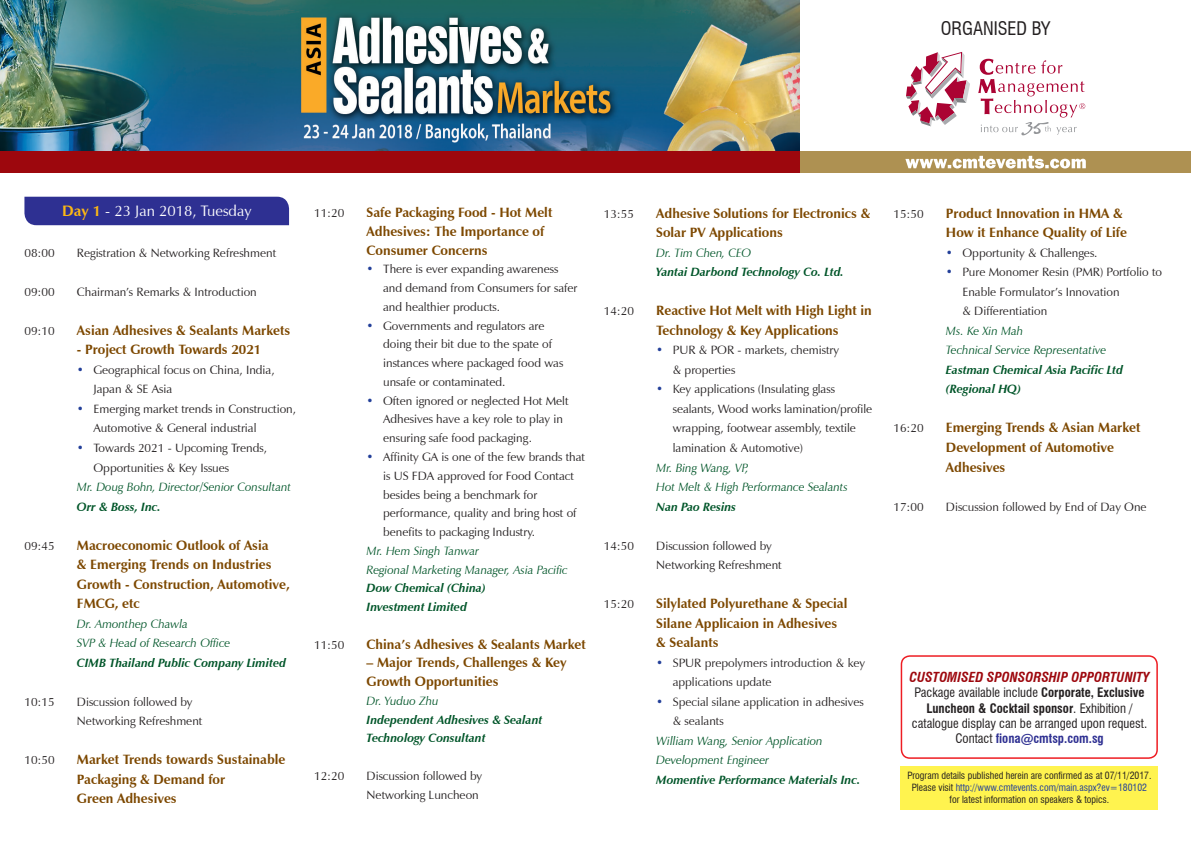
<style>
.page{position:relative;width:1191px;height:851px;background:#fff}
.page>*{position:absolute;margin:0;border:0;box-sizing:border-box;transform-origin:0 0}
.t1{font:condensed 18.3px "Swiss 721 BT";color:#231f20}
.t2{font:15.15px "Zapf Humanist 601 BT";color:#fff}
.t3{font:700 13.5px/19.5px "Zapf Humanist 601 BT";color:#7d4800}
.t4{font:italic 700 condensed 13.5px "Swiss 721 BT";color:#9d070d}
.t5{font:condensed 12.75px/15.3px "Swiss 721 BT";color:#231f20;text-align:center}
.t6{font:12px/18.8px "Zapf Humanist 601 BT";color:#231f20}
.t7{font:italic 12px/19.5px "Zapf Humanist 601 BT";color:#005529}
.t8{font:italic 700 12px/18.8px "Zapf Humanist 601 BT";color:#005529}
.t9{font:condensed 9.75px/11.7px "Swiss 721 BT";color:#231f20;text-align:center}
.s1{font-weight:700;color:#fcb814}
.s2{color:#223f99}
.s3{font-weight:700}
.s4{font-weight:700;color:#2e3092}
</style>
<div class="page">
<img style="left:0;top:0;width:800px;height:151px">
<div style="left:0;top:151px;width:946px;height:21px;background:#9d070d"></div>
<div style="left:800px;top:151px;width:391px;height:22px;background:#ae9152"></div>
<svg style="left:905px;top:156px;width:180px;height:12px"></svg>
<svg style="left:906px;top:52px;width:64px;height:74px"></svg>
<svg style="left:978px;top:59px;width:107px;height:76px"></svg>
<div style="left:24px;top:197px;width:265px;height:28px;background:#2e3092"></div>
<div style="left:900px;top:655px;width:257px;height:103px;border:2px solid #ee1d23;border-radius:9px"></div>
<div style="left:900px;top:766px;width:257px;height:43px;background:#fff34f"></div>
<h1 class="t1" style="left:940px;top:18px;width:111px">ORGANISED BY</h1>
<p class="t2" style="left:62px;top:201px;width:191px"><span class="s1">Day 1</span> - 23 Jan 2018, Tuesday</p>
<p class="t6" style="left:24px;top:243px;width:32px">08:00</p>
<p class="t6" style="left:77px;top:243px;width:201px">Registration &amp; Networking Refreshment</p>
<p class="t6" style="left:24px;top:282px;width:32px">09:00</p>
<p class="t6" style="left:77px;top:282px;width:181px">Chairman’s Remarks &amp; Introduction</p>
<p class="t6" style="left:24px;top:321px;width:32px">09:10</p>
<p class="t3" style="left:77px;top:320px;width:215px">Asian Adhesives &amp; Sealants Markets</p>
<p class="t3" style="left:77px;top:340px;width:186px">- Project Growth Towards 2021</p>
<p class="t6" style="left:93px;top:360px;width:183px;line-height:19.5px;text-indent:-16px"><span class="s2">•</span> Geographical focus on China, India,<br>Japan &amp; SE Asia</p>
<p class="t6" style="left:93px;top:399px;width:204px;line-height:19.5px;text-indent:-16px"><span class="s2">•</span> Emerging market trends in Construction,<br>Automotive &amp; General industrial</p>
<p class="t6" style="left:93px;top:438px;width:175px;line-height:19.5px;text-indent:-16px"><span class="s2">•</span> Towards 2021 - Upcoming Trends,<br>Opportunities &amp; Key Issues</p>
<p class="t7" style="left:77px;top:477px;width:216px">Mr. Doug Bohn, Director/Senior Consultant</p>
<p class="t8" style="left:77px;top:497px;width:85px">Orr &amp; Boss, Inc.</p>
<p class="t6" style="left:24px;top:536px;width:32px">09:45</p>
<p class="t3" style="left:77px;top:535px;width:214px">Macroeconomic Outlook of Asia<br>&amp; Emerging Trends on Industries<br>Growth - Construction, Automotive,<br>FMCG, etc</p>
<p class="t7" style="left:77px;top:613px;width:112px">Dr. Amonthep Chawla</p>
<p class="t7" style="left:77px;top:633px;width:155px">SVP &amp; Head of Research Office</p>
<p class="t8" style="left:77px;top:653px;width:210px">CIMB Thailand Public Company Limited</p>
<p class="t6" style="left:24px;top:692px;width:32px">10:15</p>
<p class="t6" style="left:77px;top:692px;width:117px">Discussion followed by</p>
<p class="t6" style="left:77px;top:711px;width:127px">Networking Refreshment</p>
<p class="t6" style="left:24px;top:750px;width:32px">10:50</p>
<p class="t3" style="left:77px;top:749px;width:210px">Market Trends towards Sustainable<br>Packaging &amp; Demand for</p>
<p class="t3" style="left:77px;top:788px;width:101px">Green Adhesives</p>
<p class="t6" style="left:314px;top:203px;width:32px">11:20</p>
<p class="t3" style="left:367px;top:203px;width:187px;line-height:18.8px">Safe Packaging Food - Hot Melt<br>Adhesives: The Importance of<br>Consumer Concerns</p>
<p class="t6" style="left:383px;top:260px;width:196px;text-indent:-16px"><span class="s2">•</span> There is ever expanding awareness and demand from Consumers for safer and healthier products.</p>
<p class="t6" style="left:383px;top:316px;width:182px;text-indent:-16px"><span class="s2">•</span> Governments and regulators are doing their bit due to the spate of instances where packaged food was unsafe or contaminated.</p>
<p class="t6" style="left:383px;top:391px;width:187px;text-indent:-16px"><span class="s2">•</span> Often ignored or neglected Hot Melt<br>Adhesives have a key role to play in ensuring safe food packaging.</p>
<p class="t6" style="left:383px;top:447px;width:203px;text-indent:-16px"><span class="s2">•</span> Affinity GA is one of the few brands that is US FDA approved for Food Contact besides being a benchmark for performance, quality and bring host of benefits to packaging Industry.</p>
<p class="t7" style="left:367px;top:541px;width:114px">Mr. Hem Singh Tanwar</p>
<p class="t7" style="left:367px;top:559px;width:203px">Regional Marketing Manager, Asia Pacific</p>
<p class="t8" style="left:367px;top:578px;width:121px">Dow Chemical (China)</p>
<p class="t8" style="left:367px;top:597px;width:102px">Investment Limited</p>
<p class="t6" style="left:314px;top:635px;width:32px">11:50</p>
<p class="t3" style="left:367px;top:634px;width:221px">China’s Adhesives &amp; Sealants Market</p>
<p class="t3" style="left:367px;top:653px;width:201px;line-height:18.8px">– Major Trends, Challenges &amp; Key<br>Growth Opportunities</p>
<p class="t7" style="left:367px;top:691px;width:74px">Dr. Yuduo Zhu</p>
<p class="t8" style="left:367px;top:710px;width:177px">Independent Adhesives &amp; Sealant<br>Technology Consultant</p>
<p class="t6" style="left:314px;top:766px;width:32px">12:20</p>
<p class="t6" style="left:367px;top:766px;width:117px">Discussion followed by</p>
<p class="t6" style="left:367px;top:785px;width:114px">Networking Luncheon</p>
<p class="t6" style="left:604px;top:204px;width:32px">13:55</p>
<p class="t3" style="left:656px;top:203px;width:216px">Adhesive Solutions for Electronics &amp;<br>Solar PV Applications</p>
<p class="t7" style="left:656px;top:243px;width:96px">Dr. Tim Chen, CEO</p>
<p class="t8" style="left:656px;top:263px;width:189px">Yantai Darbond Technology Co. Ltd.</p>
<p class="t6" style="left:604px;top:302px;width:32px">14:20</p>
<p class="t3" style="left:656px;top:301px;width:217px">Reactive Hot Melt with High Light in<br>Technology &amp; Key Applications</p>
<p class="t6" style="left:656px;top:341px;width:184px"><span class="s2">•</span> PUR &amp; POR - markets, chemistry</p>
<p class="t6" style="left:673px;top:360px;width:64px">&amp; properties</p>
<p class="t6" style="left:673px;top:379px;width:201px;line-height:19.5px;text-indent:-16px"><span class="s2">•</span> Key applications (Insulating glass sealants, Wood works lamination/profile wrapping, footwear assembly, textile lamination &amp; Automotive)</p>
<p class="t7" style="left:656px;top:457px;width:94px">Mr. Bing Wang, VP,</p>
<p class="t7" style="left:656px;top:477px;width:193px">Hot Melt &amp; High Performance Sealants</p>
<p class="t8" style="left:656px;top:497px;width:81px">Nan Pao Resins</p>
<p class="t6" style="left:604px;top:536px;width:32px">14:50</p>
<p class="t6" style="left:656px;top:536px;width:117px">Discussion followed by</p>
<p class="t6" style="left:656px;top:555px;width:127px">Networking Refreshment</p>
<p class="t6" style="left:604px;top:594px;width:32px">15:20</p>
<p class="t3" style="left:656px;top:593px;width:193px">Silylated Polyurethane &amp; Special<br>Silane Applicaion in Adhesives</p>
<p class="t3" style="left:656px;top:632px;width:64px">&amp; Sealants</p>
<p class="t6" style="left:673px;top:652px;width:194px;line-height:19.5px;text-indent:-16px"><span class="s2">•</span> SPUR prepolymers introduction &amp; key applications update</p>
<p class="t6" style="left:673px;top:691px;width:192px;line-height:19.5px;text-indent:-16px"><span class="s2">•</span> Special silane application in adhesives &amp; sealants</p>
<p class="t7" style="left:656px;top:730px;width:168px">William Wang, Senior Application<br>Development Engineer</p>
<p class="t8" style="left:656px;top:770px;width:205px">Momentive Performance Materials Inc.</p>
<p class="t6" style="left:893px;top:204px;width:32px">15:50</p>
<p class="t3" style="left:946px;top:203px;width:178px">Product Innovation in HMA &amp;</p>
<p class="t3" style="left:946px;top:223px;width:182px">How it Enhance Quality of Life</p>
<p class="t6" style="left:946px;top:243px;width:153px"><span class="s2">•</span> Opportunity &amp; Challenges.</p>
<p class="t6" style="left:962px;top:262px;width:201px;line-height:19.5px;text-indent:-16px"><span class="s2">•</span> Pure Monomer Resin (PMR) Portfolio to<br>Enable Formulator’s Innovation</p>
<p class="t6" style="left:962px;top:302px;width:86px">&amp; Differentiation</p>
<p class="t7" style="left:946px;top:321px;width:79px">Ms. Ke Xin Mah</p>
<p class="t7" style="left:946px;top:340px;width:162px">Technical Service Representative</p>
<p class="t8" style="left:946px;top:360px;width:178px;line-height:19.5px">Eastman Chemical Asia Pacific Ltd (Regional HQ)</p>
<p class="t6" style="left:893px;top:419px;width:32px">16:20</p>
<p class="t3" style="left:946px;top:418px;width:196px">Emerging Trends &amp; Asian Market<br>Development of Automotive<br>Adhesives</p>
<p class="t6" style="left:893px;top:497px;width:32px">17:00</p>
<p class="t6" style="left:946px;top:497px;width:202px">Discussion followed by End of Day One</p>
<p class="t4" style="left:909px;top:669px;width:242px">CUSTOMISED SPONSORSHIP OPPORTUNITY</p>
<p class="t5" style="left:912px;top:685px;width:237px">Package available include <span class="s3">Corporate, Exclusive Luncheon &amp; Cocktail sponsor</span>. Exhibition / catalogue display can be arranged upon request.<br>Contact <span class="s4">fiona@cmtsp.com.sg</span></p>
<p class="t9" style="left:907px;top:769px;width:246px">Program details published herein are confirmed as at 07/11/2017.<br>Please visit <span class="s2">http://www.cmtevents.com/main.aspx?ev=180102</span></p>
<p class="t9" style="left:949px;top:793px;width:161px">for latest information on speakers &amp; topics.</p>
</div>
